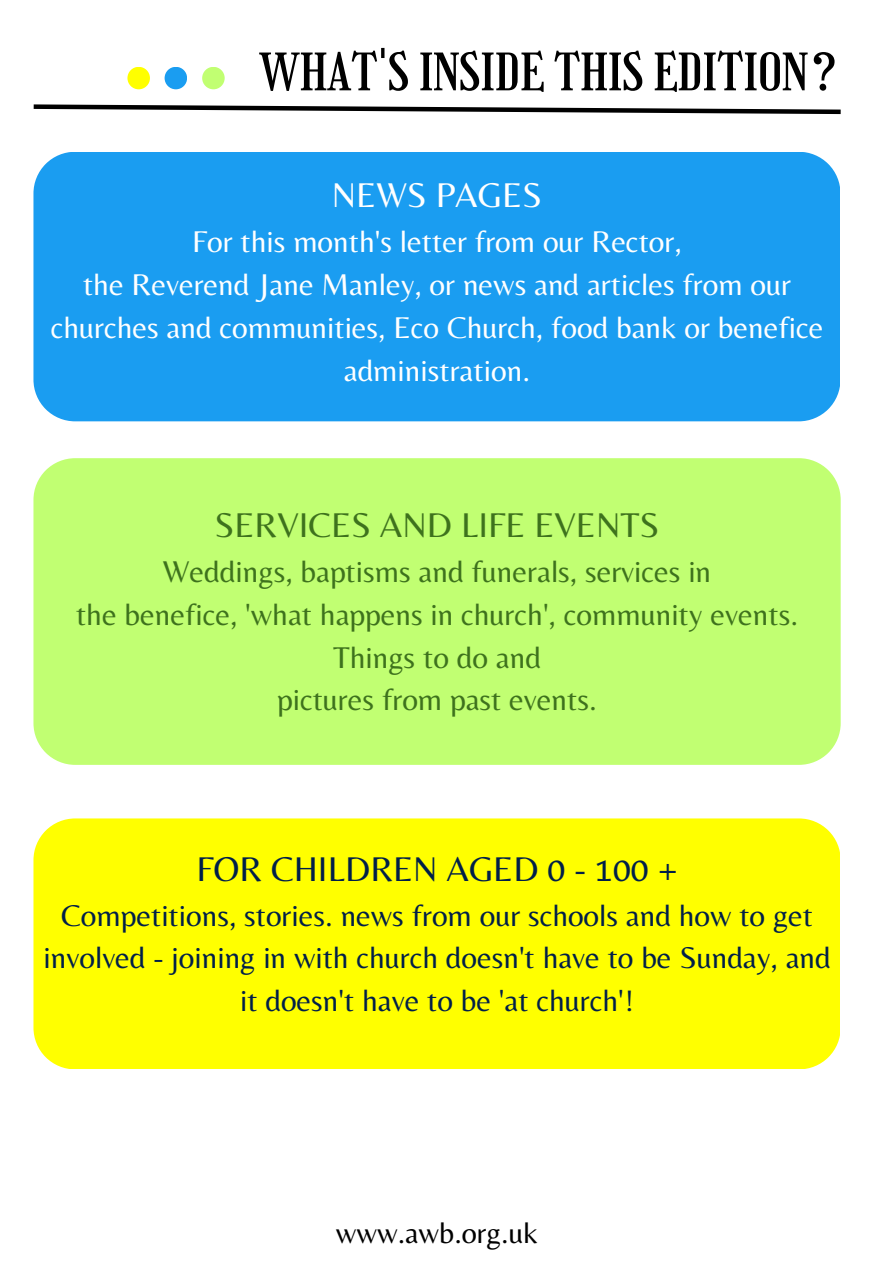
<style>
.page{position:relative;width:893px;height:1264px;background:#fff}
.page>*{position:absolute;margin:0;border:0;box-sizing:border-box;transform-origin:0 0}
.t1{font:50.4px "Girassol";color:#000}
.t2{font:35.7px "Belleza";color:#001f49}
.t3{font:35.7px "Belleza";color:#3e721d}
.t4{font:35.7px "Belleza";color:#fff}
.t5{font:31.2px/42.8px "Belleza";color:#fff;text-align:center}
.t6{font:31.2px/42.8px "Belleza";color:#001f49;text-align:center}
.t7{font:31.2px/42.8px "Belleza";color:#3e721d;text-align:center}
.t8{font:30.15px "Belleza";color:#000}
</style>
<div class="page">
<div style="left:33px;top:152px;width:807px;height:269px;background:#1a9df1"></div>
<div style="left:33px;top:818px;width:807px;height:251px;background:#ff0"></div>
<div style="left:33px;top:458px;width:807px;height:306px;background:#c1ff72"></div>
<svg style="left:33px;top:104px;width:808px;height:11px"></svg>
<div style="left:127px;top:67px;width:23px;height:22px;background:#ff0;border-radius:50%"></div>
<div style="left:164px;top:67px;width:23px;height:22px;background:#1a9df1;border-radius:50%"></div>
<div style="left:202px;top:67px;width:23px;height:22px;background:#c1ff72;border-radius:50%"></div>
<p class="t1" style="left:259px;top:43px;width:579px">WHAT'S INSIDE THIS EDITION?</p>
<h1 class="t4" style="left:332px;top:174px;width:212px">NEWS PAGES</h1>
<p class="t5" style="left:192px;top:220px;width:491px">For this month's letter from our Rector,</p>
<p class="t5" style="left:51px;top:263px;width:774px">the Reverend Jane Manley, or news and articles from our churches and communities, Eco Church, food bank or benefice administration.</p>
<p class="t3" style="left:214px;top:504px;width:446px">SERVICES AND LIFE EVENTS</p>
<p class="t7" style="left:163px;top:549px;width:550px">Weddings, baptisms and funerals, services in</p>
<p class="t7" style="left:76px;top:592px;width:723px">the benefice, 'what happens in church', community events.<br>Things to do and</p>
<p class="t7" style="left:277px;top:678px;width:321px">pictures from past events.</p>
<p class="t2" style="left:196px;top:847px;width:483px">FOR CHILDREN AGED 0 - 100 +</p>
<p class="t6" style="left:44px;top:893px;width:788px">Competitions, stories. news from our schools and how to get involved - joining in with church doesn't have to be Sunday, and it doesn't have to be 'at church'!</p>
<p class="t8" style="left:336px;top:1215px;width:204px">www.awb.org.uk</p>
</div>
